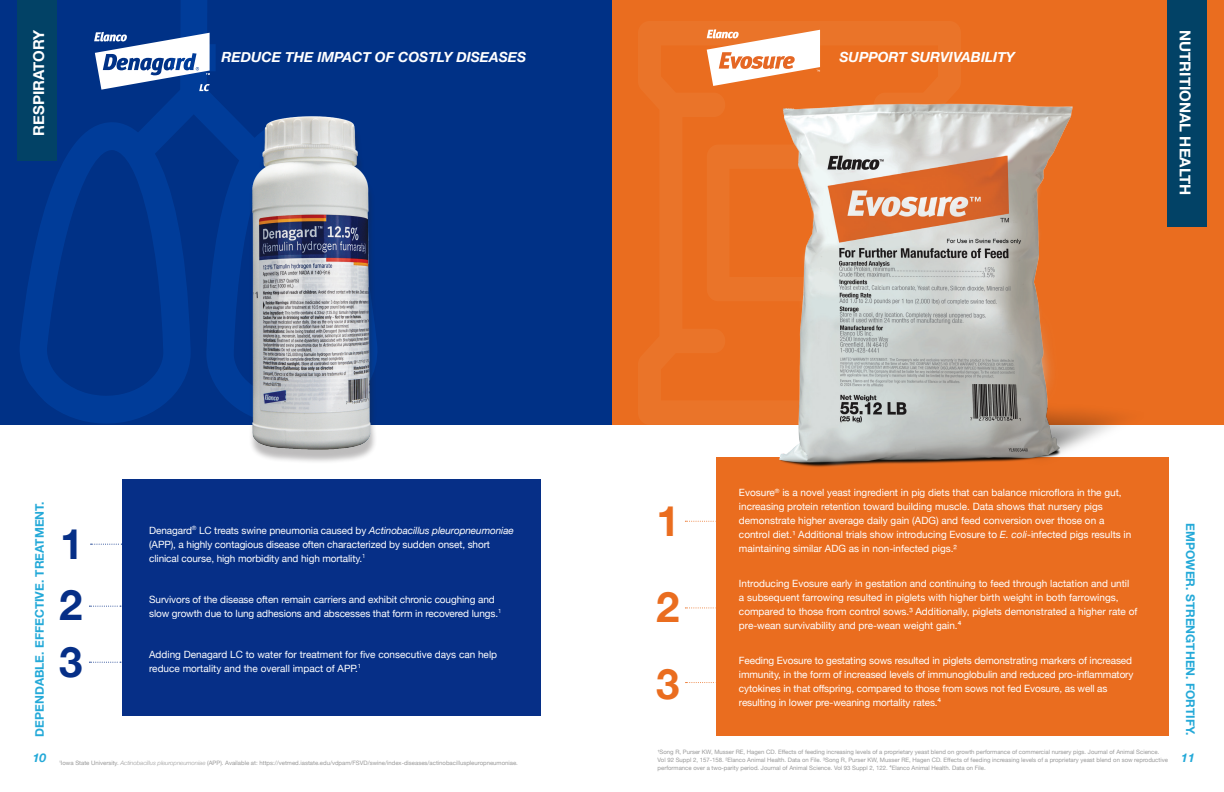
<style>
.page{position:relative;width:1224px;height:792px;background:#fff}
.page>*{position:absolute;margin:0;border:0;box-sizing:border-box;transform-origin:0 0}
.t1{font:700 41.9px "Helvetica Neue";color:#062f87}
.t2{font:700 41.9px "Helvetica Neue";color:#ea6d1f}
.Paragraph_1{font:700 15px "Helvetica Neue";color:#fff}
.t3{font:italic 700 14px "Helvetica Neue";color:#fff}
.t4{font:700 12px "Helvetica Neue";color:#24a9d8}
.t5{font:italic 700 12px "Helvetica Neue";color:#24a9d8}
.Numbered_List_Copy{font:10px/14px "Helvetica Neue";color:#fff}
.t6{font:6px/8px "Helvetica Neue";color:#999}
.s1{font-style:italic}
.s2{font-weight:300;font-style:italic}
</style>
<div class="page">
<div style="left:0;top:0;width:621px;height:425px;background:#003186"></div>
<svg style="left:20px;top:0;width:227px;height:424px"></svg>
<svg style="left:94px;top:32px;width:116px;height:59px"></svg>
<div style="left:249px;top:121px;width:128px;height:344px;background:#231f20;opacity:.3"></div>
<img style="left:247px;top:116px;width:128px;height:341px">
<div style="left:122px;top:479px;width:419px;height:237px;background:#062f87"></div>
<svg style="left:91px;top:544px;width:31px;height:1px"></svg>
<svg style="left:89px;top:606px;width:32px;height:1px"></svg>
<svg style="left:89px;top:662px;width:32px;height:1px"></svg>
<div style="left:612px;top:0;width:612px;height:425px;background:#ea6d1f"></div>
<div style="left:716px;top:457px;width:453px;height:278px;background:#ea6d1f"></div>
<svg style="left:685px;top:521px;width:31px;height:1px"></svg>
<svg style="left:685px;top:607px;width:31px;height:1px"></svg>
<svg style="left:686px;top:682px;width:30px;height:1px"></svg>
<div style="left:1167px;top:0;width:40px;height:226px;background:#024266"></div>
<img style="left:779px;top:103px;width:341px;height:364px">
<div style="left:17px;top:0;width:40px;height:161px;background:#024266"></div>
<svg style="left:707px;top:29px;width:113px;height:57px"></svg>
<p class="Paragraph_1" style="left:27px;top:136px;width:107px;rotate:-90deg">RESPIRATORY</p>
<p class="t3" style="left:221px;top:46px;width:306px">REDUCE THE IMPACT OF COSTLY DISEASES</p>
<p class="t4" style="left:30px;top:737px;width:237px;rotate:-90deg">DEPENDABLE. EFFECTIVE. TREATMENT.</p>
<p class="t5" style="left:33px;top:748px;width:15px">10</p>
<p class="t1" style="left:60px;top:511px;width:25px">1</p>
<p class="t1" style="left:59px;top:572px;width:25px">2</p>
<p class="t1" style="left:59px;top:629px;width:25px">3</p>
<p class="Numbered_List_Copy" style="left:149px;top:524px;width:366px">Denagard<sup>®</sup> LC treats swine pneumonia caused by <span class="s1">Actinobacillus pleuropneumoniae </span>(APP), a highly contagious disease often characterized by sudden onset, short clinical course, high morbidity and high mortality.<sup>1</sup></p>
<p class="Numbered_List_Copy" style="left:149px;top:593px;width:354px">Survivors of the disease often remain carriers and exhibit chronic coughing and slow growth due to lung adhesions and abscesses that form in recovered lungs.<sup>1</sup></p>
<p class="Numbered_List_Copy" style="left:149px;top:648px;width:350px">Adding Denagard LC to water for treatment for five consecutive days can help reduce mortality and the overall impact of APP.<sup>1</sup></p>
<p class="t6" style="left:59px;top:759px;width:460px"><sup>1</sup>Iowa State University. <span class="s2">Actinobacillus pleuropneumoniae</span> (APP). Available at: https://vetmed.iastate.edu/vdpam/FSVD/swine/index-diseases/actinobacilluspleuropneumoniae.</p>
<p class="t3" style="left:840px;top:46px;width:177px">SUPPORT SURVIVABILITY</p>
<p class="Paragraph_1" style="left:1197px;top:30px;width:167px;rotate:90deg">NUTRITIONAL HEALTH</p>
<p class="t2" style="left:656px;top:489px;width:25px">1</p>
<p class="t2" style="left:656px;top:574px;width:25px">2</p>
<p class="t2" style="left:656px;top:651px;width:25px">3</p>
<p class="Numbered_List_Copy" style="left:739px;top:486px;width:394px">Evosure<sup>®</sup> is a novel yeast ingredient in pig diets that can balance microflora in the gut, increasing protein retention toward building muscle. Data shows that nursery pigs demonstrate higher average daily gain (ADG) and feed conversion over those on a control diet.¹ Additional trials show introducing Evosure to <span class="s1">E. coli</span>-infected pigs results in maintaining similar ADG as in non-infected pigs.²</p>
<p class="Numbered_List_Copy" style="left:739px;top:577px;width:400px">Introducing Evosure early in gestation and continuing to feed through lactation and until<br>a subsequent farrowing resulted in piglets with higher birth weight in both farrowings, compared to those from control sows.³ Additionally, piglets demonstrated a higher rate of pre-wean survivability and pre-wean weight gain.⁴</p>
<p class="Numbered_List_Copy" style="left:739px;top:654px;width:396px">Feeding Evosure to gestating sows resulted in piglets demonstrating markers of increased immunity, in the form of increased levels of immunoglobulin and reduced pro-inflammatory cytokines in that offspring, compared to those from sows not fed Evosure, as well as resulting in lower pre-weaning mortality rates.⁴</p>
<p class="t6" style="left:658px;top:749px;width:512px">¹Song R, Purser KW, Musser RE, Hagen CD. Effects of feeding increasing levels of a proprietary yeast blend on growth performance of commercial nursery pigs. Journal of Animal Science.<br>Vol 92 Suppl 2, 157-158. ²Elanco Animal Health. Data on File. ³Song R, Purser KW, Musser RE, Hagen CD. Effects of feeding increasing levels of a proprietary yeast blend on sow reproductive performance over a two-parity period. Journal of Animal Science. Vol 93 Suppl 2, 122. ⁴Elanco Animal Health. Data on File.</p>
<p class="t4" style="left:1200px;top:523px;width:214px;rotate:90deg">EMPOWER. STRENGTHEN. FORTIFY.</p>
<p class="t5" style="left:1181px;top:748px;width:15px">11</p>
</div>
